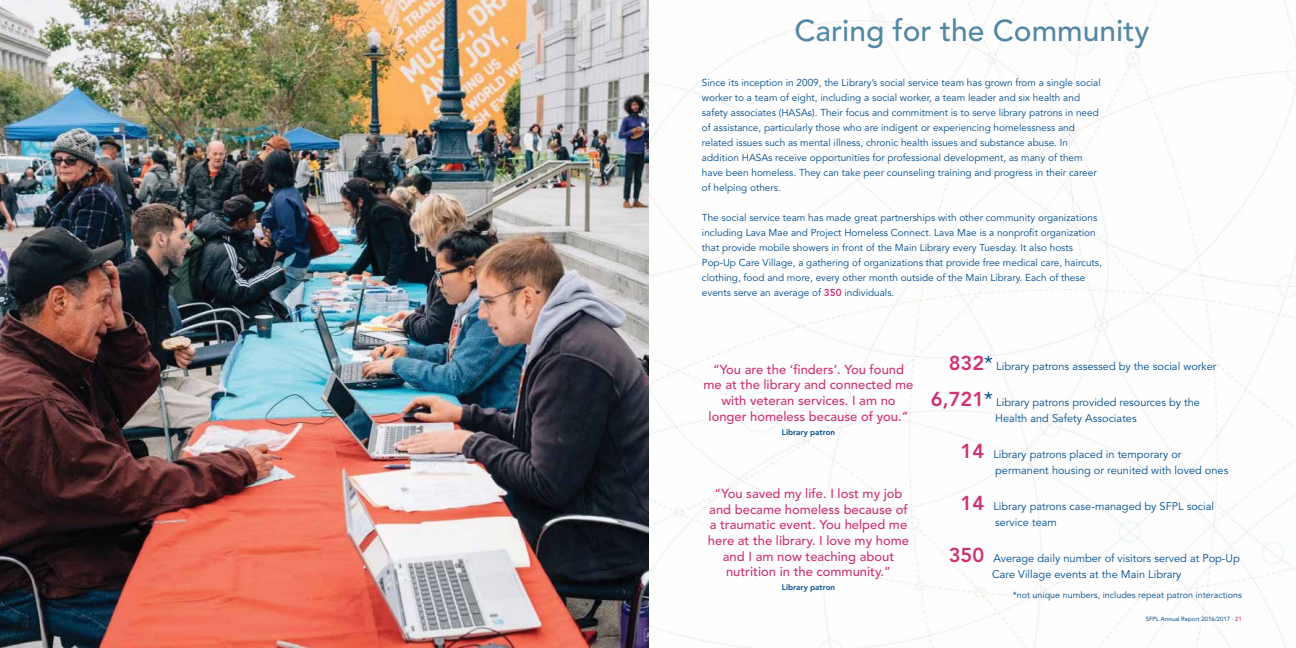
<style>
.page{position:relative;width:1296px;height:648px;background:#fff}
.page>*{position:absolute;margin:0;border:0;box-sizing:border-box;transform-origin:0 0}
.t1{font:500 30px "Avenir";color:#5487a4}
.t2{font:500 13px/15.6px "Avenir";color:#ce3375;text-align:center}
.t3{font:11px "Avenir";color:#004c8e}
.t4{font:10px/15px "Avenir";color:#004c8e}
.t5{font:9px "Avenir";color:#004c8e}
.t6{font:800 8px "Avenir";color:#004c8e}
.t7{font:6px "Avenir";color:#004c8e}
.s1{font-weight:800;color:#ce3375}
.s2{font-weight:800;font-size:20px;color:#ce3375}
.s3{font-size:20px}
.s4{font-weight:500;color:#ce3375}
</style>
<div class="page">
<img style="left:0;top:0;width:1296px;height:648px">
<p class="t1" style="left:794px;top:13px;width:357px">Caring for the Community</p>
<p class="t4" style="left:702px;top:75px;width:400px">Since its inception in 2009, the Library’s social service team has grown from a single social worker to a team of eight, including a social worker, a team leader and six health and safety associates (HASAs). Their focus and commitment is to serve library patrons in need of assistance, particularly those who are indigent or experiencing homelessness and</p>
<p class="t4" style="left:702px;top:135px;width:368px">related issues such as mental illness, chronic health issues and substance abuse. In</p>
<p class="t4" style="left:702px;top:150px;width:396px">addition HASAs receive opportunities for professional development, as many of them have been homeless. They can take peer counseling training and progress in their career of helping others.</p>
<p class="t4" style="left:702px;top:210px;width:397px">The social service team has made great partnerships with other community organizations including Lava Mae and Project Homeless Connect. Lava Mae is a nonprofit organization</p>
<p class="t4" style="left:702px;top:240px;width:373px">that provide mobile showers in front of the Main Library every Tuesday. It also hosts</p>
<p class="t4" style="left:702px;top:255px;width:402px">Pop-Up Care Village, a gathering of organizations that provide free medical care, haircuts, clothing, food and more, every other month outside of the Main Library. Each of these events serve an average of <span class="s1">350</span> individuals.</p>
<p class="t2" style="left:704px;top:362px;width:212px">“You are the ‘finders’. You found me at the library and connected me with veteran services. I am no</p>
<p class="t2" style="left:709px;top:409px;width:201px">longer homeless because of you.”</p>
<p class="t6" style="left:782px;top:427px;width:55px">Library patron</p>
<p class="t2" style="left:708px;top:486px;width:203px">“You saved my life. I lost my job and became homeless because of a traumatic event. You helped me here at the library. I love my home and I am now teaching about</p>
<p class="t2" style="left:726px;top:564px;width:166px">nutrition in the community.”</p>
<p class="t6" style="left:782px;top:583px;width:55px">Library patron</p>
<p class="t3" style="left:949px;top:360px;width:269px"><span class="s2">832</span><span class="s3">*</span> Library patrons assessed by the social worker</p>
<p class="t3" style="left:931px;top:396px;width:271px"><span class="s2">6,721</span><span class="s3">*</span> Library patrons provided resources by the</p>
<p class="t3" style="left:995px;top:412px;width:143px">Health and Safety Associates</p>
<p class="t3" style="left:961px;top:448px;width:223px"><span class="s2">14</span> Library patrons placed in temporary or</p>
<p class="t3" style="left:995px;top:464px;width:235px">permanent housing or reunited with loved ones</p>
<p class="t3" style="left:961px;top:500px;width:255px"><span class="s2">14</span> Library patrons case-managed by SFPL social</p>
<p class="t3" style="left:995px;top:516px;width:63px">service team</p>
<p class="t3" style="left:949px;top:552px;width:293px"><span class="s2">350</span> Average daily number of visitors served at Pop-Up</p>
<p class="t3" style="left:992px;top:568px;width:191px">Care Village events at the Main Library</p>
<p class="t5" style="left:1013px;top:590px;width:231px">*not unique numbers, includes repeat patron interactions</p>
<p class="t7" style="left:1146px;top:616px;width:98px">SFPL Annual Report 2016/2017 · <span class="s4">21</span></p>
</div>
